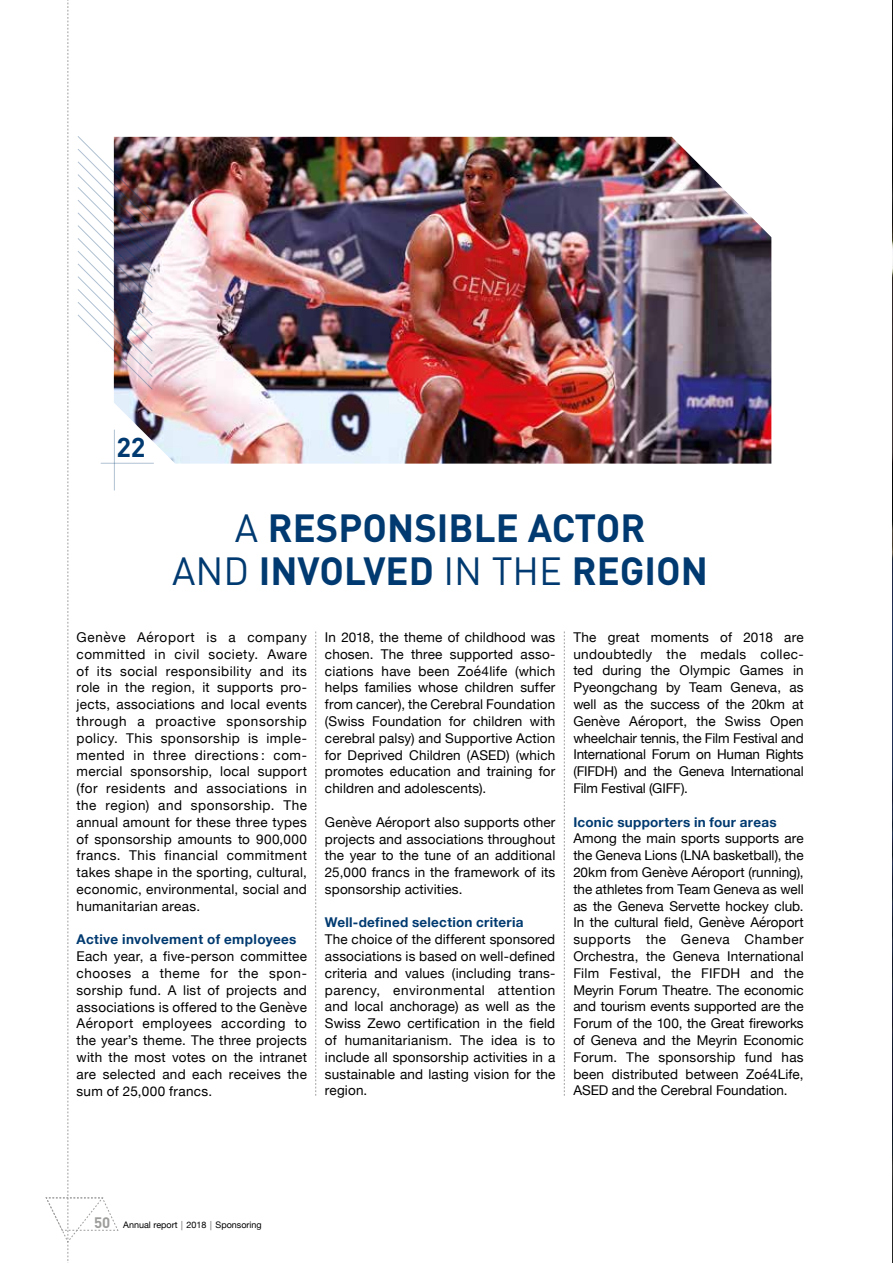
<style>
.page{position:relative;width:893px;height:1263px;background:#fff}
.page>*{position:absolute;margin:0;border:0;box-sizing:border-box;transform-origin:0 0}
.t1{font:700 38.85px/43.2px "DIN";color:#003a70;text-align:center}
.t2{font:700 27px "DIN";color:#003a70}
.t3{font:13.5px/16.8px "Helvetica Neue";letter-spacing:.01em;color:#000;text-align:justify}
.t4{font:700 13.5px "Helvetica Neue";letter-spacing:.02em;color:#003a70}
.t5{font:9px "Helvetica Neue";color:#000}
.s1{font-weight:400}
.s2{font-family:"DIN";font-weight:700;font-size:15px;color:#9d9d9c}
.s3{color:#706f6f}
</style>
<div class="page">
<img style="left:153px;top:137px;width:618px;height:327px">
<hr style="left:101px;top:463px;width:53px;height:1px;background:#003a70">
<svg style="left:46px;top:0;width:107px;height:1263px"></svg>
<svg style="left:315px;top:631px;width:1px;height:465px"></svg>
<svg style="left:564px;top:631px;width:1px;height:465px"></svg>
<img style="left:892px;top:0;width:1px;height:1263px">
<hr style="left:892px;top:709px;width:1px;height:554px;background:#000">
<h2 class="t2" style="left:117px;top:430px;width:30px">22</h2>
<h1 class="t1" style="left:172px;top:504px;width:537px"><span class="s1">A</span> RESPONSIBLE ACTOR<br><span class="s1">AND</span> INVOLVED <span class="s1">IN THE</span> REGION</h1>
<p class="t3" style="left:77px;top:630px;width:232px">Genève Aéroport is a company committed in civil society. Aware of its social responsibility and its role in the region, it supports pro&shy;jects, associations and local events through a proactive sponsorship policy. This sponsorship is imple&shy;mented in three directions : com&shy;mercial sponsorship, local support (for residents and associations in the region) and sponsorship. The annual amount for these three types of sponsorship amounts to 900,000 francs. This financial commitment takes shape in the sporting, cultural, economic, environmental, social and humanitarian areas.</p>
<p class="t4" style="left:77px;top:929px;width:221px">Active involvement of employees</p>
<p class="t3" style="left:77px;top:949px;width:232px">Each year, a five-person committee chooses a theme for the spon&shy;sorship fund. A list of projects and associations is offered to the Genève Aéroport employees according to the year’s theme. The three projects with the most votes on the intranet are selected and each receives the sum of 25,000 francs.</p>
<p class="t3" style="left:325px;top:629px;width:232px">In 2018, the theme of childhood was chosen. The three supported asso&shy;ciations have been Zoé4life (which helps families whose children suffer from cancer), the Cerebral Foundation (Swiss Foundation for children with cerebral palsy) and Supportive Action for Deprived Children (ASED) (which promotes education and training for children and adolescents).</p>
<p class="t3" style="left:325px;top:814px;width:232px">Genève Aéroport also supports other projects and associations throughout the year to the tune of an additional 25,000 francs in the framework of its sponsorship activities.</p>
<p class="t4" style="left:325px;top:912px;width:200px">Well-defined selection criteria</p>
<p class="t3" style="left:325px;top:932px;width:232px">The choice of the different sponsored associations is based on well-defined criteria and values (including trans&shy;parency, environmental attention and local anchorage) as well as the Swiss Zewo certification in the field of humanitarianism. The idea is to include all sponsorship activities in a sustainable and lasting vision for the region.</p>
<p class="t3" style="left:573px;top:629px;width:232px">The great moments of 2018 are undoubtedly the medals collec&shy;ted during the Olympic Games in Pyeongchang by Team Geneva, as well as the success of the 20km at Genève Aéroport, the Swiss Open wheelchair tennis, the Film Festival and International Forum on Human Rights (FIFDH) and the Geneva International Film Festival (GIFF).</p>
<p class="t4" style="left:573px;top:811px;width:205px">Iconic supporters in four areas</p>
<p class="t3" style="left:573px;top:831px;width:232px">Among the main sports supports are the Geneva Lions (LNA basketball), the 20km from Genève Aéroport (running), the athletes from Team Geneva as well as the Geneva Servette hockey club.<br>In the cultural field, Genève Aéroport supports the Geneva Chamber Orchestra, the Geneva International Film Festival, the FIFDH and the Meyrin Forum Theatre. The economic and tourism events supported are the Forum of the 100, the Great fireworks of Geneva and the Meyrin Economic Forum. The sponsorship fund has been distributed between Zoé4Life, ASED and the Cerebral Foundation.</p>
<p class="t5" style="left:94px;top:1218px;width:169px"><span class="s2">50</span> Annual report<span class="s3">│</span>2018<span class="s3">│</span>Sponsoring</p>
</div>
